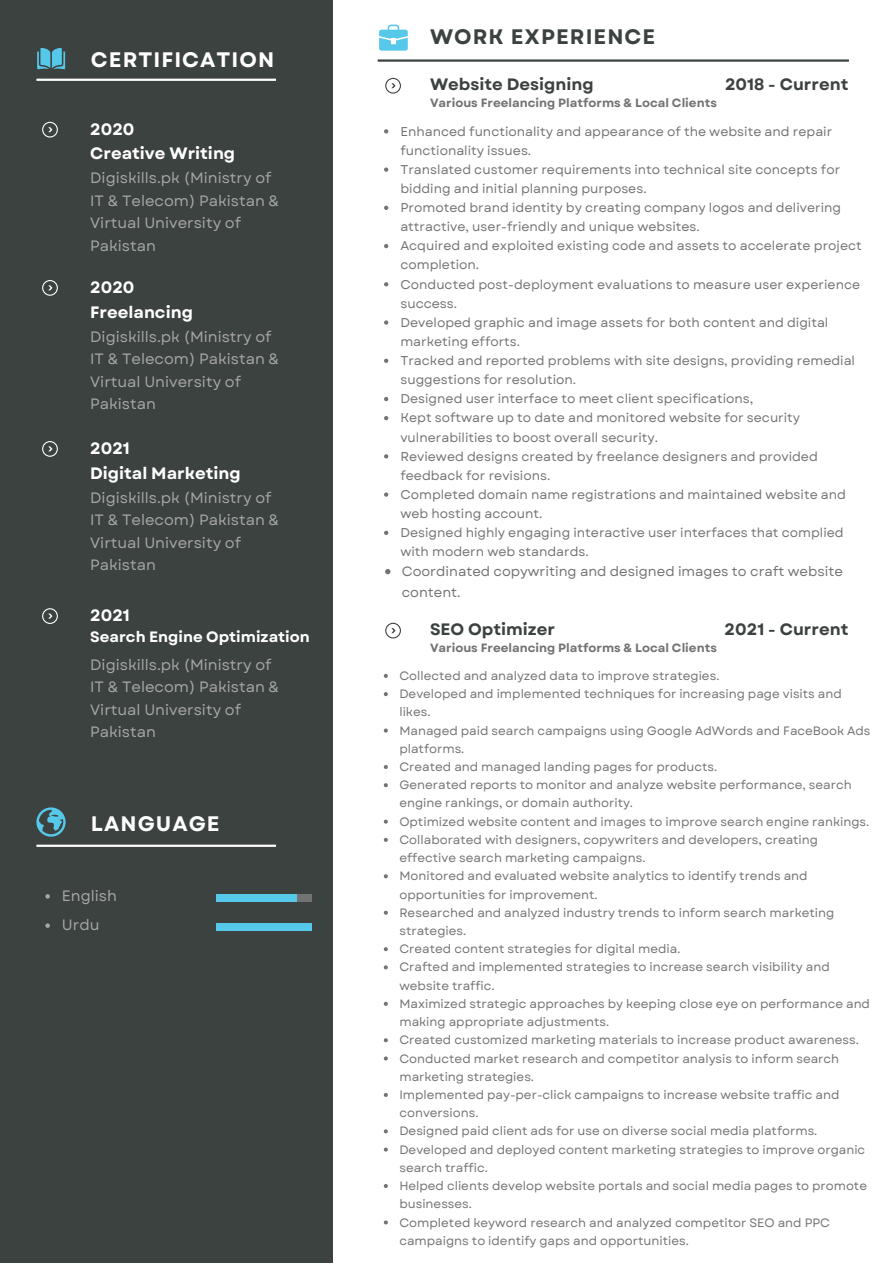
<style>
.page{position:relative;width:893px;height:1264px;background:#fff}
.page>*{position:absolute;margin:0;border:0;box-sizing:border-box;transform-origin:0 0}
.t1{font:700 21px "Garet";letter-spacing:.05em;color:#fff}
.t2{font:700 21px "Garet";letter-spacing:.05em;color:#3c4240}
.t3{font:700 16.5px "Garet";color:#fff}
.t4{font:700 16.5px "Garet";color:#3c4240}
.t5{font:15px/22.5px "Garet";color:#a6a6a6}
.t6{font:700 15px "Garet";color:#fff}
.t7{font:13.5px/20.1px "Garet";color:#737373}
.t8{font:12.75px/19px "Garet";color:#737373}
.t9{font:12.15px/18.1px "Garet";color:#737373}
.t10{font:700 12px "Garet";color:#737373}
</style>
<div class="page">
<div style="left:0;top:0;width:332px;height:1262px;background:#3c4240"></div>
<hr style="left:36px;top:844px;width:240px;height:2px;background:#fff">
<div style="left:216px;top:893px;width:95px;height:8px;background:#737373"></div>
<div style="left:216px;top:893px;width:81px;height:8px;background:#56c8ea"></div>
<div style="left:216px;top:922px;width:95px;height:8px;background:#56c8ea"></div>
<svg style="left:36px;top:807px;width:30px;height:29px"></svg>
<svg style="left:45px;top:894px;width:5px;height:4px"></svg>
<svg style="left:45px;top:923px;width:5px;height:4px"></svg>
<svg style="left:385px;top:78px;width:16px;height:16px"></svg>
<svg style="left:379px;top:24px;width:29px;height:26px"></svg>
<svg style="left:384px;top:129px;width:4px;height:4px"></svg>
<svg style="left:384px;top:167px;width:4px;height:5px"></svg>
<svg style="left:384px;top:206px;width:4px;height:4px"></svg>
<svg style="left:384px;top:244px;width:4px;height:4px"></svg>
<svg style="left:384px;top:282px;width:4px;height:4px"></svg>
<svg style="left:384px;top:320px;width:4px;height:5px"></svg>
<svg style="left:384px;top:358px;width:4px;height:5px"></svg>
<svg style="left:384px;top:397px;width:4px;height:4px"></svg>
<svg style="left:384px;top:416px;width:4px;height:4px"></svg>
<svg style="left:384px;top:454px;width:4px;height:4px"></svg>
<svg style="left:384px;top:492px;width:4px;height:5px"></svg>
<svg style="left:384px;top:530px;width:4px;height:5px"></svg>
<svg style="left:385px;top:569px;width:5px;height:5px"></svg>
<hr style="left:377px;top:59px;width:471px;height:3px;background:#3c4240">
<svg style="left:385px;top:622px;width:16px;height:16px"></svg>
<svg style="left:384px;top:674px;width:4px;height:4px"></svg>
<svg style="left:384px;top:692px;width:4px;height:4px"></svg>
<svg style="left:384px;top:728px;width:4px;height:4px"></svg>
<svg style="left:384px;top:765px;width:4px;height:4px"></svg>
<svg style="left:384px;top:783px;width:4px;height:4px"></svg>
<svg style="left:384px;top:819px;width:4px;height:4px"></svg>
<svg style="left:384px;top:837px;width:4px;height:4px"></svg>
<svg style="left:384px;top:874px;width:4px;height:4px"></svg>
<svg style="left:384px;top:910px;width:4px;height:4px"></svg>
<svg style="left:384px;top:947px;width:4px;height:4px"></svg>
<svg style="left:384px;top:965px;width:4px;height:4px"></svg>
<svg style="left:384px;top:1001px;width:4px;height:4px"></svg>
<svg style="left:384px;top:1038px;width:4px;height:4px"></svg>
<svg style="left:384px;top:1056px;width:4px;height:4px"></svg>
<svg style="left:384px;top:1093px;width:4px;height:3px"></svg>
<svg style="left:384px;top:1129px;width:4px;height:4px"></svg>
<svg style="left:384px;top:1147px;width:4px;height:4px"></svg>
<svg style="left:384px;top:1184px;width:4px;height:3px"></svg>
<svg style="left:384px;top:1220px;width:4px;height:4px"></svg>
<hr style="left:36px;top:79px;width:240px;height:2px;background:#fff">
<svg style="left:37px;top:48px;width:29px;height:22px"></svg>
<svg style="left:42px;top:122px;width:16px;height:15px"></svg>
<svg style="left:42px;top:280px;width:16px;height:16px"></svg>
<svg style="left:42px;top:441px;width:16px;height:16px"></svg>
<svg style="left:42px;top:608px;width:16px;height:16px"></svg>
<p class="t1" style="left:91px;top:45px;width:185px">CERTIFICATION</p>
<p class="t3" style="left:90px;top:117px;width:46px">2020</p>
<p class="t3" style="left:90px;top:142px;width:146px">Creative Writing</p>
<p class="t5" style="left:90px;top:167px;width:190px">Digiskills.pk (Ministry of<br>IT &amp; Telecom) Pakistan &amp;<br>Virtual University of<br>Pakistan</p>
<p class="t3" style="left:90px;top:275px;width:46px">2020</p>
<p class="t3" style="left:90px;top:300px;width:104px">Freelancing</p>
<p class="t5" style="left:90px;top:325px;width:190px">Digiskills.pk (Ministry of<br>IT &amp; Telecom) Pakistan &amp;<br>Virtual University of<br>Pakistan</p>
<p class="t3" style="left:90px;top:436px;width:41px">2021</p>
<p class="t3" style="left:90px;top:461px;width:152px">Digital Marketing</p>
<p class="t5" style="left:90px;top:486px;width:190px">Digiskills.pk (Ministry of<br>IT &amp; Telecom) Pakistan &amp;<br>Virtual University of<br>Pakistan</p>
<p class="t3" style="left:90px;top:603px;width:41px">2021</p>
<p class="t6" style="left:90px;top:626px;width:221px">Search Engine Optimization</p>
<p class="t5" style="left:90px;top:653px;width:190px">Digiskills.pk (Ministry of<br>IT &amp; Telecom) Pakistan &amp;<br>Virtual University of<br>Pakistan</p>
<p class="t1" style="left:91px;top:809px;width:130px">LANGUAGE</p>
<p class="t5" style="left:62px;top:884px;width:57px">English</p>
<p class="t5" style="left:62px;top:913px;width:39px">Urdu</p>
<p class="t2" style="left:430px;top:22px;width:227px">WORK EXPERIENCE</p>
<p class="t4" style="left:430px;top:72px;width:165px">Website Designing</p>
<p class="t4" style="left:725px;top:72px;width:125px">2018 - Current</p>
<p class="t10" style="left:430px;top:94px;width:288px">Various Freelancing Platforms &amp; Local Clients</p>
<p class="t8" style="left:400px;top:122px;width:433px">Enhanced functionality and appearance of the website and repair functionality issues.</p>
<p class="t8" style="left:400px;top:160px;width:441px">Translated customer requirements into technical site concepts for bidding and initial planning purposes.</p>
<p class="t8" style="left:400px;top:198px;width:442px">Promoted brand identity by creating company logos and delivering attractive, user-friendly and unique websites.</p>
<p class="t8" style="left:400px;top:236px;width:463px">Acquired and exploited existing code and assets to accelerate project completion.</p>
<p class="t8" style="left:400px;top:275px;width:461px">Conducted post-deployment evaluations to measure user experience success.</p>
<p class="t8" style="left:400px;top:313px;width:429px">Developed graphic and image assets for both content and digital marketing efforts.</p>
<p class="t8" style="left:400px;top:351px;width:456px">Tracked and reported problems with site designs, providing remedial suggestions for resolution.</p>
<p class="t8" style="left:400px;top:389px;width:354px">Designed user interface to meet client specifications,</p>
<p class="t8" style="left:400px;top:408px;width:401px">Kept software up to date and monitored website for security vulnerabilities to boost overall security.</p>
<p class="t8" style="left:400px;top:446px;width:419px">Reviewed designs created by freelance designers and provided feedback for revisions.</p>
<p class="t8" style="left:400px;top:485px;width:447px">Completed domain name registrations and maintained website and web hosting account.</p>
<p class="t8" style="left:400px;top:523px;width:445px">Designed highly engaging interactive user interfaces that complied with modern web standards.</p>
<p class="t7" style="left:401px;top:561px;width:443px">Coordinated copywriting and designed images to craft website content.</p>
<p class="t4" style="left:430px;top:617px;width:126px">SEO Optimizer</p>
<p class="t4" style="left:724px;top:617px;width:125px">2021 - Current</p>
<p class="t10" style="left:430px;top:639px;width:288px">Various Freelancing Platforms &amp; Local Clients</p>
<p class="t9" style="left:399px;top:666px;width:321px">Collected and analyzed data to improve strategies.</p>
<p class="t9" style="left:399px;top:685px;width:444px">Developed and implemented techniques for increasing page visits and likes.</p>
<p class="t9" style="left:399px;top:721px;width:472px">Managed paid search campaigns using Google AdWords and FaceBook Ads platforms.</p>
<p class="t9" style="left:399px;top:757px;width:319px">Created and managed landing pages for products.</p>
<p class="t9" style="left:399px;top:776px;width:454px">Generated reports to monitor and analyze website performance, search engine rankings, or domain authority.</p>
<p class="t9" style="left:399px;top:812px;width:471px">Optimized website content and images to improve search engine rankings.</p>
<p class="t9" style="left:399px;top:830px;width:420px">Collaborated with designers, copywriters and developers, creating effective search marketing campaigns.</p>
<p class="t9" style="left:399px;top:867px;width:410px">Monitored and evaluated website analytics to identify trends and opportunities for improvement.</p>
<p class="t9" style="left:399px;top:903px;width:436px">Researched and analyzed industry trends to inform search marketing strategies.</p>
<p class="t9" style="left:399px;top:939px;width:282px">Created content strategies for digital media.</p>
<p class="t9" style="left:399px;top:958px;width:432px">Crafted and implemented strategies to increase search visibility and website traffic.</p>
<p class="t9" style="left:399px;top:994px;width:472px">Maximized strategic approaches by keeping close eye on performance and making appropriate adjustments.</p>
<p class="t9" style="left:399px;top:1031px;width:461px">Created customized marketing materials to increase product awareness.</p>
<p class="t9" style="left:399px;top:1049px;width:441px">Conducted market research and competitor analysis to inform search marketing strategies.</p>
<p class="t9" style="left:399px;top:1085px;width:441px">Implemented pay-per-click campaigns to increase website traffic and conversions.</p>
<p class="t9" style="left:399px;top:1122px;width:419px">Designed paid client ads for use on diverse social media platforms.</p>
<p class="t9" style="left:399px;top:1140px;width:467px">Developed and deployed content marketing strategies to improve organic search traffic.</p>
<p class="t9" style="left:399px;top:1176px;width:469px">Helped clients develop website portals and social media pages to promote businesses.</p>
<p class="t9" style="left:399px;top:1213px;width:432px">Completed keyword research and analyzed competitor SEO and PPC campaigns to identify gaps and opportunities.</p>
</div>
